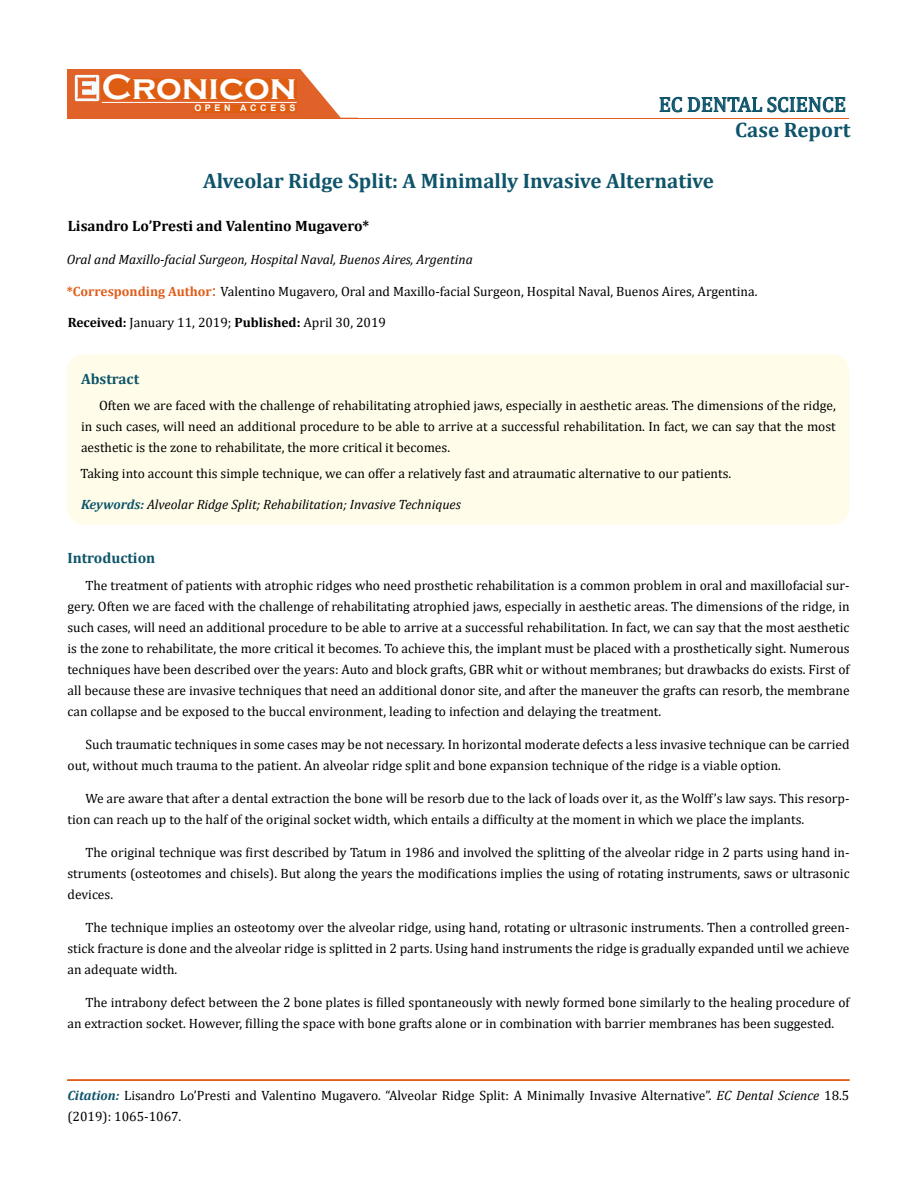
<style>
.page{position:relative;width:917px;height:1190px;background:#fff}
.page>*{position:absolute;margin:0;border:0;box-sizing:border-box;transform-origin:0 0}
.t1{font:700 36px "Copperplate Gothic";color:#fff}
.t2{font:700 21px "Cambria";color:#0e546a}
.t3{font:21px "Cambria";color:#0e546a}
.t4{font:700 15px "Cambria";color:#000}
.t5{font:700 15px "Cambria";color:#0e546a}
.t6{font:13.5px/21px "Cambria";color:#000}
.t7{font:italic 13.5px "Cambria";color:#000}
.t8{font:700 9px "Arial";letter-spacing:.4em;color:#fff}
.s1{font-weight:700;color:#e05d1a}
.s2{font-size:18px;color:#e05d1a}
.s3{font-weight:700}
.s4{font-weight:700;color:#0e546a}
.s5{font-weight:700;font-style:italic;color:#0e546a}
.s6{font-style:italic}
</style>
<div class="page">
<div style="left:67px;top:70px;width:290px;height:49px;background:#e06228"></div>
<svg style="left:300px;top:69px;width:58px;height:49px"></svg>
<img style="left:75px;top:75px;width:24px;height:26px">
<div style="left:102px;top:79px;width:195px;height:21px;background:#df5d11"></div>
<div style="left:194px;top:105px;width:103px;height:7px;background:#df5d11"></div>
<svg style="left:659px;top:97px;width:186px;height:15px"></svg>
<hr style="left:102px;top:102px;width:194px;height:1px;background:#fff">
<hr style="left:279px;top:118px;width:569px;height:1px;background:#e05d1a">
<hr style="left:67px;top:1080px;width:782px;height:1px;background:#e05d1a">
<div style="left:67px;top:1079px;width:782px;height:1px;border:1px solid #e05d1a"></div>
<div style="left:67px;top:354px;width:782px;height:171px;background:#fffde9;border-radius:18px"></div>
<h1 class="t1" style="left:102px;top:68px;width:196px">Cronicon</h1>
<p class="t8" style="left:194px;top:102px;width:103px">OPEN ACCESS</p>
<h2 class="t3" style="left:658px;top:92px;width:189px">EC DENTAL SCIENCE</h2>
<h2 class="t2" style="left:735px;top:115px;width:117px">Case Report</h2>
<h2 class="t2" style="left:203px;top:166px;width:512px">Alveolar Ridge Split: A Minimally Invasive Alternative</h2>
<p class="t4" style="left:68px;top:215px;width:303px">Lisandro Lo’Presti and Valentino Mugavero*</p>
<p class="t7" style="left:67px;top:250px;width:407px">Oral and Maxillo-facial Surgeon, Hospital Naval, Buenos Aires, Argentina</p>
<p class="t6" style="left:67px;top:280px;width:692px"><span class="s1">*Corresponding Author</span><span class="s2">:</span> Valentino Mugavero, Oral and Maxillo-facial Surgeon, Hospital Naval, Buenos Aires, Argentina.</p>
<p class="t6" style="left:68px;top:311px;width:320px"><span class="s3">Received:</span> January 11, 2019; <span class="s3">Published:</span> April 30, 2019</p>
<p class="t5" style="left:81px;top:368px;width:60px">Abstract</p>
<p class="t6" style="left:81px;top:394px;width:756px;text-align:justify;text-indent:18px">Often we are faced with the challenge of rehabilitating atrophied jaws, especially in aesthetic areas. The dimensions of the ridge, in such cases, will need an additional procedure to be able to arrive at a successful rehabilitation. In fact, we can say that the most aesthetic is the zone to rehabilitate, the more critical it becomes.</p>
<p class="t6" style="left:80px;top:462px;width:652px">Taking into account this simple technique, we can offer a relatively fast and atraumatic alternative to our patients.</p>
<p class="t7" style="left:81px;top:494px;width:381px"><span class="s4">Keywords:</span> Alveolar Ridge Split; Rehabilitation; Invasive Techniques</p>
<p class="t5" style="left:67px;top:547px;width:89px">Introduction</p>
<p class="t6" style="left:67px;top:574px;width:783px;text-align:justify;text-indent:18px">The treatment of patients with atrophic ridges who need prosthetic rehabilitation is a common problem in oral and maxillofacial sur&shy;gery. Often we are faced with the challenge of rehabilitating atrophied jaws, especially in aesthetic areas. The dimensions of the ridge, in such cases, will need an additional procedure to be able to arrive at a successful rehabilitation. In fact, we can say that the most aesthetic is the zone to rehabilitate, the more critical it becomes. To achieve this, the implant must be placed with a prosthetically sight. Numerous techniques have been described over the years: Auto and block grafts, GBR whit or without membranes; but drawbacks do exists. First of all because these are invasive techniques that need an additional donor site, and after the maneuver the grafts can resorb, the membrane can collapse and be exposed to the buccal environment, leading to infection and delaying the treatment.</p>
<p class="t6" style="left:67px;top:733px;width:783px;text-indent:18px">Such traumatic techniques in some cases may be not necessary. In horizontal moderate defects a less invasive technique can be carried out, without much trauma to the patient. An alveolar ridge split and bone expansion technique of the ridge is a viable option.</p>
<p class="t6" style="left:67px;top:787px;width:783px;text-indent:18px">We are aware that after a dental extraction the bone will be resorb due to the lack of loads over it, as the Wolff’s law says. This resorp&shy;tion can reach up to the half of the original socket width, which entails a difficulty at the moment in which we place the implants.</p>
<p class="t6" style="left:67px;top:841px;width:783px;text-align:justify;text-indent:18px">The original technique was first described by Tatum in 1986 and involved the splitting of the alveolar ridge in 2 parts using hand in&shy;struments (osteotomes and chisels). But along the years the modifications implies the using of rotating instruments, saws or ultrasonic devices.</p>
<p class="t6" style="left:67px;top:916px;width:783px;text-align:justify;text-indent:18px">The technique implies an osteotomy over the alveolar ridge, using hand, rotating or ultrasonic instruments. Then a controlled green&shy;stick fracture is done and the alveolar ridge is splitted in 2 parts. Using hand instruments the ridge is gradually expanded until we achieve an adequate width.</p>
<p class="t6" style="left:67px;top:991px;width:783px;text-indent:18px">The intrabony defect between the 2 bone plates is filled spontaneously with newly formed bone similarly to the healing procedure of an extraction socket. However, filling the space with bone grafts alone or in combination with barrier membranes has been suggested.</p>
<p class="t6" style="left:67px;top:1084px;width:783px"><span class="s5">Citation:</span> Lisandro Lo’Presti and Valentino Mugavero. “Alveolar Ridge Split: A Minimally Invasive Alternative”. <span class="s6">EC Dental Science</span> 18.5 (2019): 1065-1067.</p>
</div>
